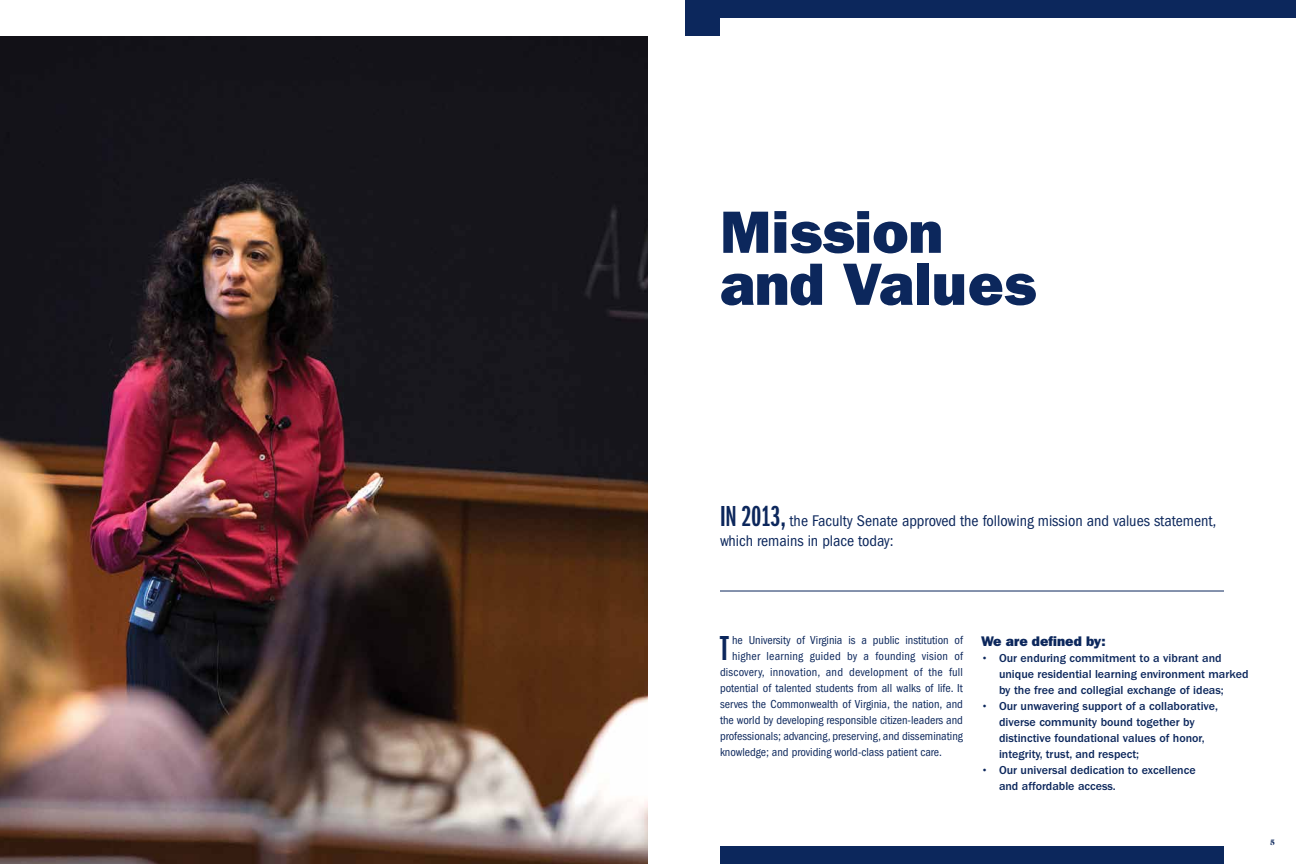
<style>
.page{position:relative;width:1296px;height:864px;background:#fff}
.page>*{position:absolute;margin:0;border:0;box-sizing:border-box;transform-origin:0 0}
.t1{font:60px/52px "ITC Franklin Gothic Std Hvy";color:#0c275c}
.t2{font:36px "ITC Franklin Gothic Std Dm X Cp";color:#0c275c}
.t3{font:condensed 16px/20px "ITC Franklin Gothic Std";color:#0c275c}
.t4{font:14px "ITC Franklin Gothic Std Hvy";color:#0c275c}
.t5{font:500 12px/16px "ITC Franklin Gothic Std";color:#0c275c}
.t6{font:condensed 12px "ITC Franklin Gothic Std";color:#0c275c}
.t7{font:condensed 12px "ITC Franklin Gothic Std";letter-spacing:.02em;color:#0c275c}
.t8{font:8px "Caslon Graphique";color:#0c275c}
.s1{font-family:"ITC Franklin Gothic Std Dm X Cp";font-stretch:normal;font-size:30px}
</style>
<div class="page">
<div style="left:720px;top:846px;width:504px;height:18px;background:#0c275c"></div>
<hr style="left:720px;top:591px;width:504px;height:1px;background:#0c275c">
<div style="left:685px;top:0;width:611px;height:18px;background:#0c275c"></div>
<div style="left:685px;top:18px;width:35px;height:18px;background:#0c275c"></div>
<img style="left:0;top:36px;width:648px;height:828px">
<h1 class="t1" style="left:720px;top:206px;width:318px">Mission and Values</h1>
<p class="t3" style="left:720px;top:511px;width:498px"><span class="s1">IN 2013,</span> the Faculty Senate approved the following mission and values statement, which remains in place today:</p>
<p class="t2" style="left:720px;top:629px;width:9px">T</p>
<p class="t6" style="left:732px;top:634px;width:233px">he University of Virginia is a public institution of</p>
<p class="t7" style="left:732px;top:650px;width:233px">higher learning guided by a founding vision of</p>
<p class="t7" style="left:720px;top:666px;width:244px">discovery, innovation, and development of the full</p>
<p class="t6" style="left:720px;top:682px;width:245px">potential of talented students from all walks of life. It</p>
<p class="t6" style="left:720px;top:698px;width:245px">serves the Commonwealth of Virginia, the nation, and</p>
<p class="t6" style="left:720px;top:714px;width:244px">the world by developing responsible citizen-leaders and</p>
<p class="t6" style="left:720px;top:730px;width:244px">professionals; advancing, preserving, and disseminating</p>
<p class="t6" style="left:720px;top:746px;width:224px">knowledge; and providing world-class patient care.</p>
<p class="t4" style="left:981px;top:633px;width:126px">We are defned by:</p>
<p class="t5" style="left:999px;top:650px;width:251px;text-indent:-18px">• Our enduring commitment to a vibrant and unique residential learning environment marked by the free and collegial exchange of ideas;</p>
<p class="t5" style="left:999px;top:698px;width:221px;text-indent:-18px">• Our unwavering support of a collaborative, diverse community bound together by distinctive foundational values of honor, integrity, trust, and respect;</p>
<p class="t5" style="left:999px;top:762px;width:198px;text-indent:-18px">• Our universal dedication to excellence and affordable access.</p>
<p class="t8" style="left:1270px;top:838px;width:6px">5</p>
</div>
